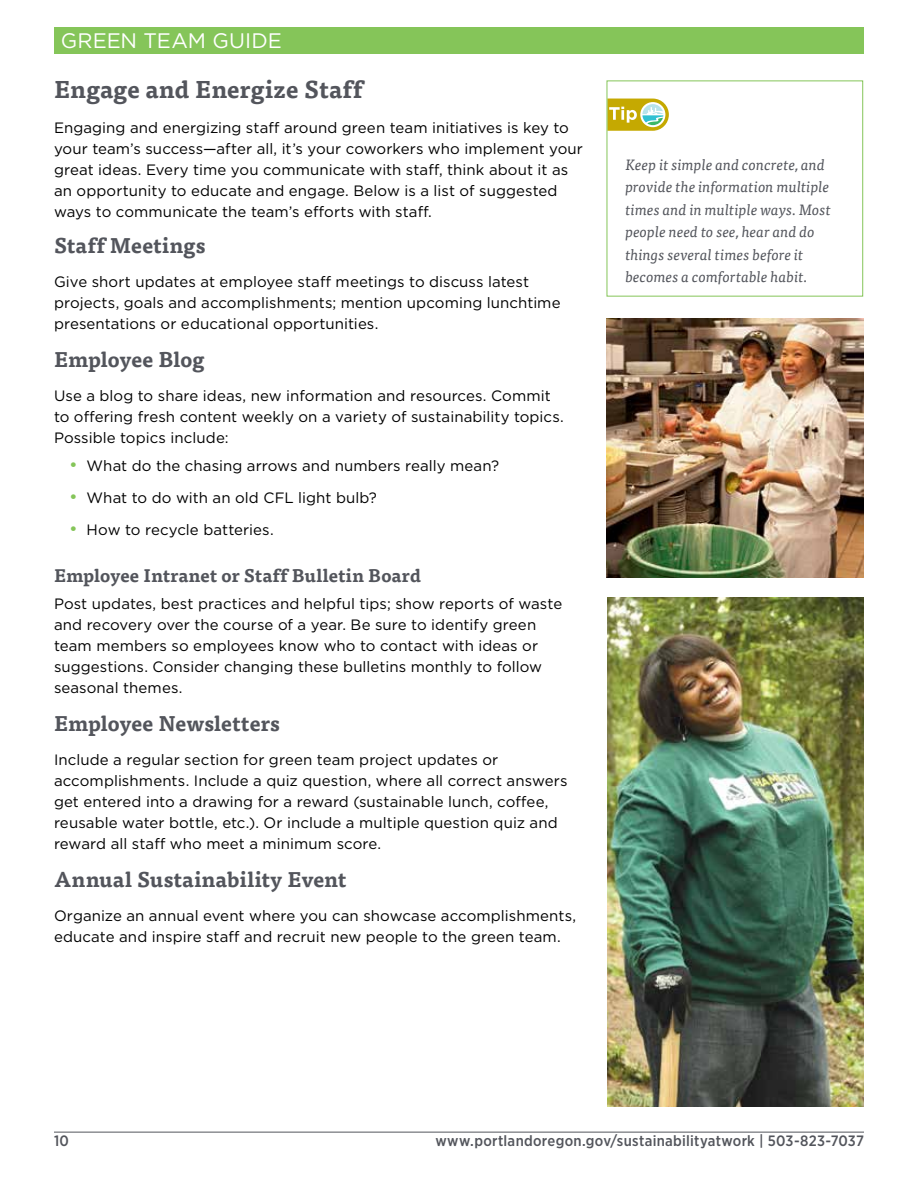
<style>
.page{position:relative;width:918px;height:1188px;background:#fff}
.page>*{position:absolute;margin:0;border:0;box-sizing:border-box;transform-origin:0 0}
.subhead-18{font:700 24px "Tisa Pro";letter-spacing:.01em;color:#53555c}
.subhead2-14{font:700 21px "Tisa Pro";letter-spacing:.005em;color:#53555c}
.t1{font:21px "Gotham";letter-spacing:.005em;color:#fff}
.t2{font:700 18px "Tisa Pro";letter-spacing:.01em;color:#53555c}
.bodytext-10{font:15px/21px "Gotham";letter-spacing:.005em;color:#000}
.bodytip2{font:italic 15px/22.5px "Tisa Pro";color:#53555c}
.t3{font:500 15px "Gotham Narrow";letter-spacing:.02em;color:#53555c}
.s1{font-size:18px;color:#85c559}
</style>
<div class="page">
<hr style="left:54px;top:1132px;width:810px;height:1px;background:#53555c">
<div style="left:54px;top:27px;width:810px;height:27px;background:#85c559"></div>
<img style="left:607px;top:318px;width:257px;height:259px">
<img style="left:608px;top:598px;width:256px;height:509px">
<svg style="left:609px;top:99px;width:60px;height:32px"></svg>
<div style="left:607px;top:81px;width:256px;height:216px;border:1px solid #85c559"></div>
<h2 class="t1" style="left:61px;top:27px;width:223px">GREEN TEAM GUIDE</h2>
<h2 class="subhead-18" style="left:54px;top:70px;width:310px">Engage and Energize Staff</h2>
<p class="bodytext-10" style="left:54px;top:117px;width:531px">Engaging and energizing staff around green team initiatives is key to your team’s success—after all, it’s your coworkers who implement your great ideas. Every time you communicate with staff, think about it as an opportunity to educate and engage. Below is a list of suggested ways to communicate the team’s efforts with staff.</p>
<h2 class="subhead2-14" style="left:54px;top:228px;width:153px">Staff Meetings</h2>
<p class="bodytext-10" style="left:54px;top:271px;width:508px">Give short updates at employee staff meetings to discuss latest projects, goals and accomplishments; mention upcoming lunchtime presentations or educational opportunities.</p>
<h2 class="subhead2-14" style="left:54px;top:342px;width:152px">Employee Blog</h2>
<p class="bodytext-10" style="left:54px;top:385px;width:511px">Use a blog to share ideas, new information and resources. Commit to offering fresh content weekly on a variety of sustainability topics.<br>Possible topics include:</p>
<p class="bodytext-10" style="left:69px;top:455px;width:432px"><span class="s1">•</span> What do the chasing arrows and numbers really mean?</p>
<p class="bodytext-10" style="left:69px;top:487px;width:309px"><span class="s1">•</span> What to do with an old CFL light bulb?</p>
<p class="bodytext-10" style="left:69px;top:519px;width:206px"><span class="s1">•</span> How to recycle batteries.</p>
<p class="t2" style="left:54px;top:561px;width:369px">Employee Intranet or Staff Bulletin Board</p>
<p class="bodytext-10" style="left:54px;top:593px;width:510px">Post updates, best practices and helpful tips; show reports of waste and recovery over the course of a year. Be sure to identify green team members so employees know who to contact with ideas or suggestions. Consider changing these bulletins monthly to follow seasonal themes.</p>
<h2 class="subhead2-14" style="left:54px;top:706px;width:227px">Employee Newsletters</h2>
<p class="bodytext-10" style="left:54px;top:749px;width:515px">Include a regular section for green team project updates or accomplishments. Include a quiz question, where all correct answers get entered into a drawing for a reward (sustainable lunch, coffee, reusable water bottle, etc.). Or include a multiple question quiz and reward all staff who meet a minimum score.</p>
<h2 class="subhead2-14" style="left:54px;top:862px;width:294px">Annual Sustainability Event</h2>
<p class="bodytext-10" style="left:54px;top:905px;width:524px">Organize an annual event where you can showcase accomplishments, educate and inspire staff and recruit new people to the green team.</p>
<p class="bodytip2" style="left:625px;top:152px;width:207px">Keep it simple and concrete, and provide the information multiple times and in multiple ways. Most people need to see, hear and do things several times before it becomes a comfortable habit.</p>
<p class="t3" style="left:54px;top:1131px;width:16px">10</p>
<p class="t3" style="left:435px;top:1131px;width:430px">www.portlandoregon.gov/sustainabilityatwork | 503-823-7037</p>
</div>
